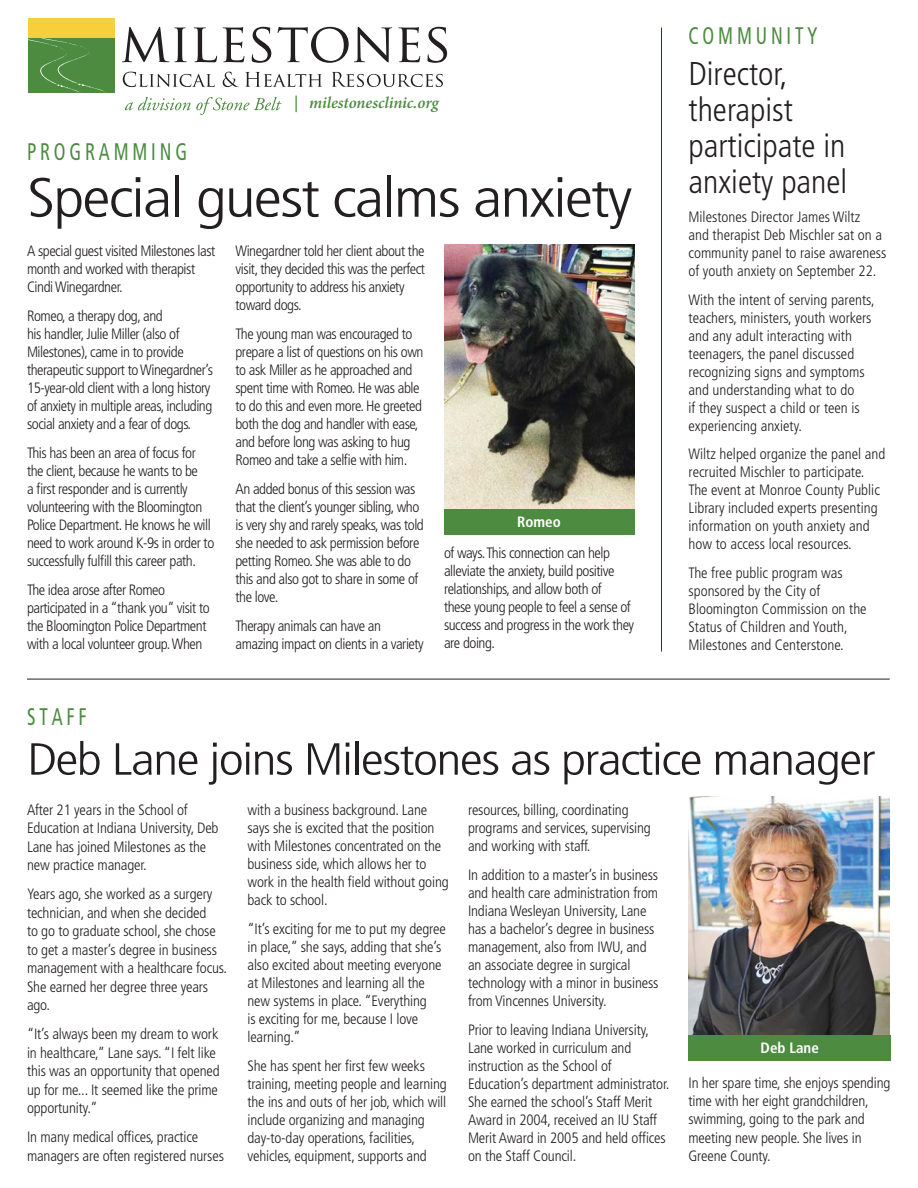
<style>
.page{position:relative;width:918px;height:1188px;background:#fff}
.page>*{position:absolute;margin:0;border:0;box-sizing:border-box;transform-origin:0 0}
.t1{font:300 condensed 55.5px "Frutiger";letter-spacing:-.03em;color:#231f20;scale:1.2 1}
.t2{font:300 condensed 45px "Frutiger";letter-spacing:-.03em;color:#231f20;scale:1.2 1}
.t3{font:300 condensed 33px/36px "Frutiger";color:#231f20}
.t4{font:condensed 24px "Frutiger";letter-spacing:.2em;color:#4c8b40;scale:.8 1}
.t5{font:italic 600 16.5px "Minion Pro";color:#4c8b40}
.t6{font:300 condensed 15px/18px "Frutiger";letter-spacing:-.01em;color:#231f20}
.t7{font:300 condensed 15px/18px "Frutiger";letter-spacing:-.03em;color:#231f20}
.t8{font:700 condensed 15px "Frutiger";color:#fff}
</style>
<div class="page">
<svg style="left:122px;top:27px;width:65px;height:35px"></svg>
<svg style="left:194px;top:27px;width:23px;height:35px"></svg>
<svg style="left:223px;top:27px;width:21px;height:35px"></svg>
<svg style="left:252px;top:27px;width:19px;height:36px"></svg>
<svg style="left:278px;top:27px;width:114px;height:36px"></svg>
<svg style="left:398px;top:27px;width:22px;height:35px"></svg>
<svg style="left:428px;top:27px;width:19px;height:36px"></svg>
<svg style="left:123px;top:72px;width:92px;height:15px"></svg>
<svg style="left:223px;top:72px;width:16px;height:15px"></svg>
<svg style="left:245px;top:72px;width:77px;height:15px"></svg>
<svg style="left:332px;top:72px;width:111px;height:15px"></svg>
<div style="left:28px;top:18px;width:87px;height:75px;background:#f7cf3c"></div>
<div style="left:28px;top:39px;width:87px;height:54px;background:#4c8b40"></div>
<svg style="left:28px;top:38px;width:80px;height:55px"></svg>
<svg style="left:125px;top:97px;width:157px;height:18px"></svg>
<hr style="left:27px;top:679px;width:863px;height:1px;background:#231f20">
<img style="left:689px;top:797px;width:201px;height:238px">
<img style="left:444px;top:245px;width:191px;height:266px">
<hr style="left:661px;top:28px;width:1px;height:624px;background:#232c64">
<div style="left:444px;top:509px;width:190px;height:26px;background:#4c8b40"></div>
<div style="left:689px;top:1035px;width:202px;height:25px;background:#4c8b40"></div>
<p class="t4" style="left:27px;top:142px;width:202px">PROGRAMMING</p>
<p class="t5" style="left:294px;top:93px;width:146px">| milestonesclinic.org</p>
<p class="t1" style="left:27px;top:175px;width:506px">Special guest calms anxiety</p>
<p class="t7" style="left:27px;top:243px;width:190px">A special guest visited Milestones last month and worked with therapist<br>Cindi Winegardner.</p>
<p class="t7" style="left:27px;top:308px;width:188px">Romeo, a therapy dog, and<br>his handler, Julie Miller (also of Milestones), came in to provide therapeutic support to Winegardner’s 15-year-old client with a long history of anxiety in multiple areas, including social anxiety and a fear of dogs.</p>
<p class="t7" style="left:27px;top:445px;width:189px">This has been an area of focus for the client, because he wants to be<br>a first responder and is currently volunteering with the Bloomington Police Department. He knows he will need to work around K-9s in order to successfully fulfill this career path.</p>
<p class="t7" style="left:27px;top:582px;width:184px">The idea arose after Romeo participated in a “thank you” visit to the Bloomington Police Department with a local volunteer group. When</p>
<p class="t7" style="left:236px;top:243px;width:191px">Winegardner told her client about the visit, they decided this was the perfect opportunity to address his anxiety toward dogs.</p>
<p class="t7" style="left:236px;top:326px;width:190px">The young man was encouraged to prepare a list of questions on his own to ask Miller as he approached and spent time with Romeo. He was able to do this and even more. He greeted both the dog and handler with ease, and before long was asking to hug Romeo and take a selfie with him.</p>
<p class="t7" style="left:236px;top:481px;width:190px">An added bonus of this session was that the client’s younger sibling, who is very shy and rarely speaks, was told she needed to ask permission before petting Romeo. She was able to do this and also got to share in some of the love.</p>
<p class="t7" style="left:236px;top:618px;width:190px">Therapy animals can have an amazing impact on clients in a variety</p>
<p class="t8" style="left:517px;top:516px;width:45px">Romeo</p>
<p class="t7" style="left:444px;top:545px;width:192px">of ways. This connection can help alleviate the anxiety, build positive relationships, and allow both of<br>these young people to feel a sense of success and progress in the work they are doing.</p>
<p class="t4" style="left:27px;top:707px;width:76px">STAFF</p>
<p class="t4" style="left:689px;top:26px;width:163px">COMMUNITY</p>
<p class="t3" style="left:689px;top:58px;width:160px">Director, therapist participate in anxiety panel</p>
<p class="t6" style="left:689px;top:209px;width:199px">Milestones Director James Wiltz<br>and therapist Deb Mischler sat on a community panel to raise awareness of youth anxiety on September 22.</p>
<p class="t6" style="left:689px;top:292px;width:188px">With the intent of serving parents, teachers, ministers, youth workers and any adult interacting with teenagers, the panel discussed recognizing signs and symptoms and understanding what to do<br>if they suspect a child or teen is experiencing anxiety.</p>
<p class="t6" style="left:689px;top:446px;width:198px">Wiltz helped organize the panel and recruited Mischler to participate.<br>The event at Monroe County Public Library included experts presenting information on youth anxiety and how to access local resources.</p>
<p class="t6" style="left:689px;top:565px;width:180px">The free public program was sponsored by the City of<br>Bloomington Commission on the<br>Status of Children and Youth,<br>Milestones and Centerstone.</p>
<p class="t2" style="left:27px;top:741px;width:709px">Deb Lane joins Milestones as practice manager</p>
<p class="t6" style="left:27px;top:802px;width:193px;line-height:18.5px">After 21 years in the School of<br>Education at Indiana University, Deb<br>Lane has joined Milestones as the new practice manager.</p>
<p class="t6" style="left:27px;top:886px;width:202px;line-height:18.5px">Years ago, she worked as a surgery technician, and when she decided<br>to go to graduate school, she chose to get a master’s degree in business management with a healthcare focus.<br>She earned her degree three years ago.</p>
<p class="t6" style="left:27px;top:1026px;width:194px;line-height:18.5px">“It’s always been my dream to work in healthcare,” Lane says. “I felt like this was an opportunity that opened up for me... It seemed like the prime opportunity.”</p>
<p class="t6" style="left:27px;top:1129px;width:198px;line-height:18.5px">In many medical offices, practice managers are often registered nurses</p>
<p class="t6" style="left:248px;top:802px;width:203px">with a business background. Lane says she is excited that the position with Milestones concentrated on the business side, which allows her to work in the health field without going back to school.</p>
<p class="t6" style="left:248px;top:921px;width:200px">“It’s exciting for me to put my degree in place,” she says, adding that she’s also excited about meeting everyone at Milestones and learning all the new systems in place. “Everything<br>is exciting for me, because I love learning.”</p>
<p class="t6" style="left:248px;top:1058px;width:201px">She has spent her first few weeks training, meeting people and learning the ins and outs of her job, which will include organizing and managing day-to-day operations, facilities, vehicles, equipment, supports and</p>
<p class="t6" style="left:468px;top:802px;width:184px">resources, billing, coordinating programs and services, supervising and working with staff.</p>
<p class="t6" style="left:468px;top:867px;width:192px">In addition to a master’s in business and health care administration from Indiana Wesleyan University, Lane has a bachelor’s degree in business management, also from IWU, and an associate degree in surgical technology with a minor in business from Vincennes University.</p>
<p class="t6" style="left:468px;top:1022px;width:203px">Prior to leaving Indiana University,<br>Lane worked in curriculum and instruction as the School of<br>Education’s department administrator.<br>She earned the school’s Staff Merit<br>Award in 2004, received an IU Staff<br>Merit Award in 2005 and held offices on the Staff Council.</p>
<p class="t8" style="left:761px;top:1042px;width:60px">Deb Lane</p>
<p class="t6" style="left:689px;top:1075px;width:203px">In her spare time, she enjoys spending time with her eight grandchildren, swimming, going to the park and meeting new people. She lives in<br>Greene County.</p>
</div>
